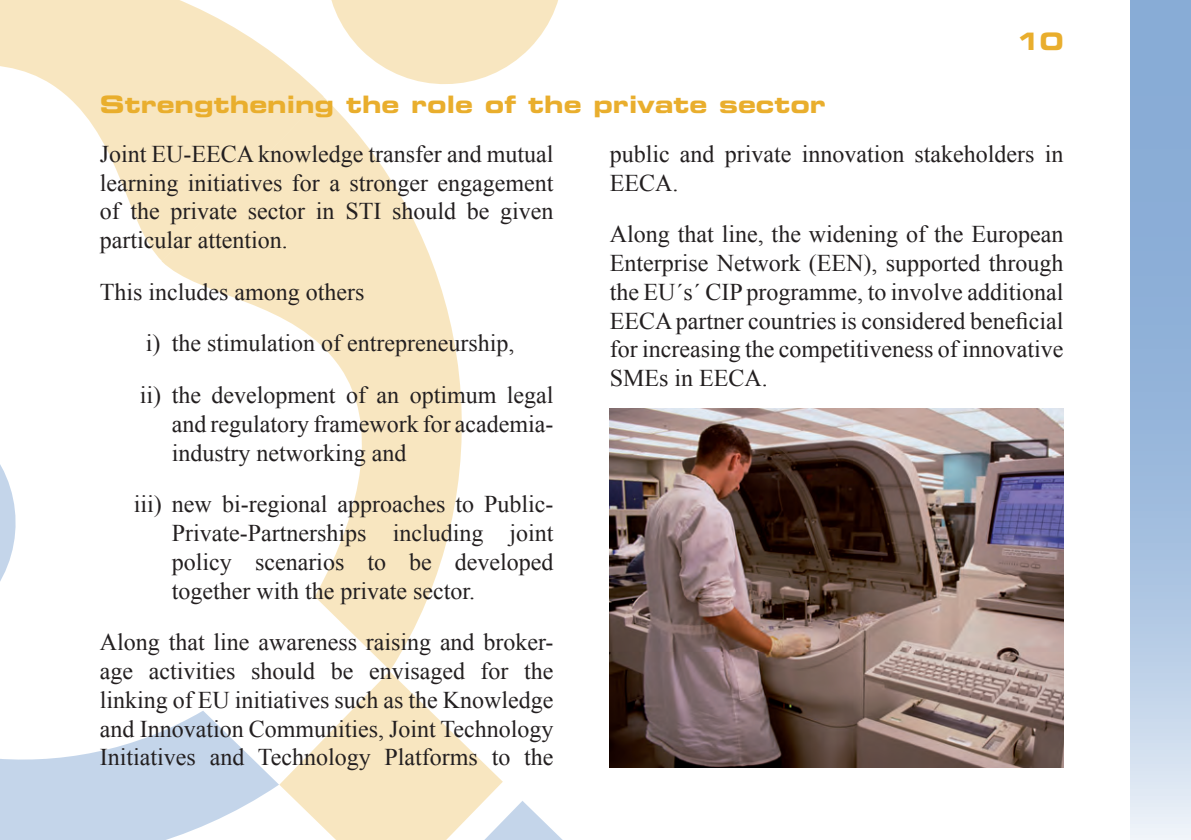
<style>
.page{position:relative;width:1191px;height:840px;background:#fff}
.page>*{position:absolute;margin:0;border:0;box-sizing:border-box;transform-origin:0 0}
.t1{font:24px/28.8px "Times New Roman";color:#231f20;text-align:justify}
.t2{font:24px/51.4px "Times New Roman";color:#231f20}
.t3{font:24px "Eurostile LT Std Bold Ex 2";color:#e9ae2d}
</style>
<div class="page">
<svg style="left:279px;top:671px;width:640px;height:168px"></svg>
<svg style="left:331px;top:0;width:227px;height:84px"></svg>
<svg style="left:0;top:464px;width:279px;height:375px"></svg>
<svg style="left:0;top:0;width:323px;height:261px;fill:#f8e6c0"></svg>
<svg style="left:162px;top:96px;width:300px;height:574px;fill:#f8e6c0"></svg>
<svg style="left:1130px;top:0;width:61px;height:839px;background:#a2bede"></svg>
<img style="left:609px;top:408px;width:454px;height:359px">
<p class="t3" style="left:1016px;top:25px;width:49px">10</p>
<p class="t3" style="left:100px;top:88px;width:727px">Strengthening the role of the private sector</p>
<p class="t1" style="left:610px;top:139px;width:455px">public and private innovation stakeholders in</p>
<p class="t2" style="left:610px;top:156px;width:70px">EECA.</p>
<p class="t1" style="left:610px;top:219px;width:455px">Along that line, the widening of the European Enterprise Network (EEN), supported through the EU´s´ CIP programme, to involve additional EECA partner countries is considered beneficial for increasing the competitiveness of innovative SMEs in EECA.</p>
<p class="t1" style="left:100px;top:139px;width:455px">Joint EU-EECA knowledge transfer and mutual learning initiatives for a stronger engagement of the private sector in STI should be given</p>
<p class="t2" style="left:100px;top:214px;width:266px">particular attention.<br>This includes among others</p>
<p class="t1" style="left:140px;top:317px;width:415px;line-height:51.4px">i) the stimulation of entrepreneurship,<br>ii) the development of an optimum legal</p>
<p class="t2" style="left:172px;top:408px;width:383px;line-height:28.8px">and regulatory framework for academia&shy;industry networking and</p>
<p class="t2" style="left:134px;top:477px;width:421px">iii) new bi-regional approaches to Public-</p>
<p class="t1" style="left:172px;top:518px;width:383px">Private-Partnerships including joint policy scenarios to be developed together with the private sector.</p>
<p class="t2" style="left:100px;top:615px;width:455px">Along that line awareness raising and broker-</p>
<p class="t1" style="left:100px;top:655px;width:455px">age activities should be envisaged for the linking of EU initiatives such as the Knowledge and Innovation Communities, Joint Technology Initiatives and Technology Platforms to the</p>
</div>
